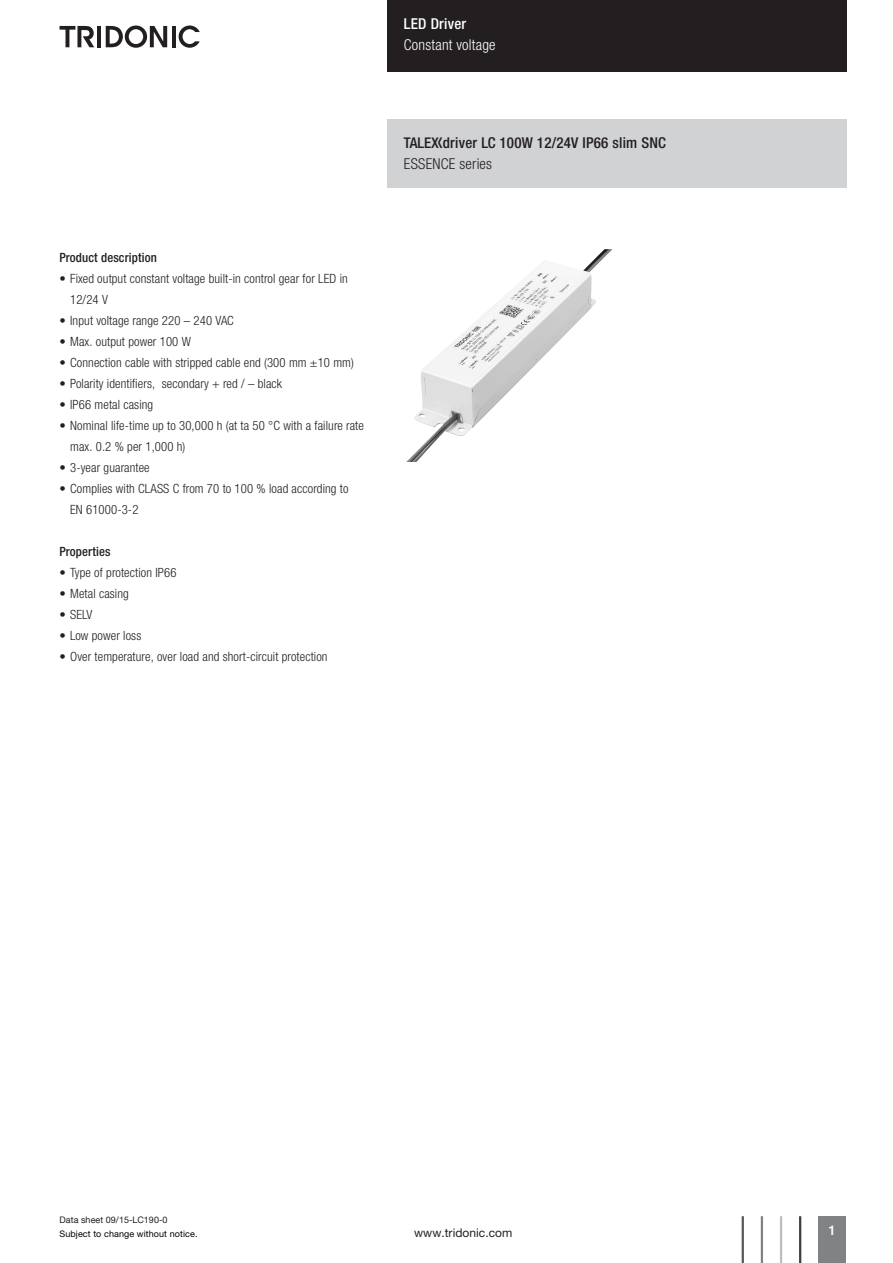
<style>
.page{position:relative;width:893px;height:1263px;background:#fff}
.page>*{position:absolute;margin:0;border:0;box-sizing:border-box;transform-origin:0 0}
.t1{font:500 condensed 15px "Helvetica Neue LTW1 G";letter-spacing:.015em;color:#231f20}
.t2{font:300 condensed 15px "Helvetica Neue LTW1 G";letter-spacing:.015em;color:#fff}
.t3{font:300 condensed 15px "Helvetica Neue LTW1 G";letter-spacing:.015em;color:#231f20}
.t4{font:500 condensed 15px "Helvetica Neue LTW1 G";letter-spacing:.015em;color:#fff}
.t5{font:500 13.5px "Helvetica Neue LTW1 G";color:#fff}
.t6{font:300 condensed 12.75px/21px "Helvetica Neue LTW1 G";letter-spacing:.01em;color:#231f20}
.t7{font:500 condensed 12.75px "Helvetica Neue LTW1 G";letter-spacing:.01em;color:#231f20}
.t8{font:12px "Helvetica Neue LTW1 G";letter-spacing:.005em;color:#231f20}
.t9{font:9px "Helvetica Neue LTW1 G";letter-spacing:.01em;color:#000}
.t10{font:9px "Helvetica Neue LTW1 G";letter-spacing:.005em;color:#231f20}
.s1{font-family:"Helvetica Neue LT Com"}
</style>
<div class="page">
<div style="left:387px;top:0;width:459px;height:72px;background:#231f20"></div>
<div style="left:819px;top:1216px;width:27px;height:47px;background:#808285"></div>
<hr style="left:799px;top:1216px;width:2px;height:47px;background:#3e3e3f">
<hr style="left:780px;top:1216px;width:2px;height:47px;background:#bcbdc0">
<hr style="left:761px;top:1216px;width:2px;height:47px;background:#808285">
<hr style="left:742px;top:1216px;width:2px;height:47px;background:#57585a">
<hr style="left:97px;top:26px;width:4px;height:21px;background:#231f20">
<svg style="left:106px;top:26px;width:61px;height:22px"></svg>
<hr style="left:172px;top:26px;width:3px;height:21px;background:#231f20">
<svg style="left:179px;top:26px;width:21px;height:22px"></svg>
<svg style="left:60px;top:26px;width:34px;height:21px"></svg>
<div style="left:387px;top:119px;width:459px;height:68px;background:#d1d2d4"></div>
<img style="left:406px;top:249px;width:207px;height:213px">
<p class="t4" style="left:404px;top:14px;width:64px">LED Driver</p>
<p class="t2" style="left:404px;top:36px;width:93px">Constant voltage</p>
<p class="t7" style="left:60px;top:249px;width:99px">Product description</p>
<p class="t6" style="left:70px;top:268px;width:279px;text-indent:-11px">• Fixed output constant voltage built-in control gear for LED in<br>12/24 V</p>
<p class="t6" style="left:60px;top:310px;width:176px">• Input voltage range 220 – 240 VAC</p>
<p class="t6" style="left:60px;top:331px;width:133px">• Max. output power 100 W</p>
<p class="t6" style="left:60px;top:352px;width:296px">• Connection cable with stripped cable end (300 mm ±10 mm)</p>
<p class="t6" style="left:60px;top:373px;width:224px">• Polarity identifiers, secondary + red / – black</p>
<p class="t6" style="left:60px;top:394px;width:95px">• IP66 metal casing</p>
<p class="t6" style="left:70px;top:415px;width:295px;text-indent:-11px">• Nominal life-time up to 30,000 h (at ta 50 °C with a failure rate max. 0.2 % per 1,000 h)</p>
<p class="t6" style="left:60px;top:457px;width:92px">• 3-year guarantee</p>
<p class="t6" style="left:70px;top:478px;width:280px;text-indent:-11px">• Complies with CLASS C from 70 to 100 % load according to<br>EN 61000-3-2</p>
<p class="t7" style="left:60px;top:544px;width:52px">Properties</p>
<p class="t6" style="left:60px;top:562px;width:118px">• Type of protection IP66</p>
<p class="t6" style="left:60px;top:583px;width:71px">• Metal casing</p>
<p class="t6" style="left:60px;top:604px;width:34px">• SELV</p>
<p class="t6" style="left:60px;top:625px;width:83px">• Low power loss</p>
<p class="t6" style="left:60px;top:646px;width:270px">• Over temperature, over load and short-circuit protection</p>
<p class="t1" style="left:443px;top:133px;width:225px">driver LC 100W 12/24V IP66 slim SNC</p>
<p class="t3" style="left:404px;top:155px;width:90px">ESSENCE series</p>
<p class="t10" style="left:60px;top:1214px;width:110px"><span class="s1">Data sheet</span> 09/15-LC190-0</p>
<p class="t9" style="left:60px;top:1229px;width:139px">Subject to change without notice.</p>
<p class="t8" style="left:414px;top:1226px;width:100px">www.tridonic.com</p>
<p class="t5" style="left:829px;top:1222px;width:9px">1</p>
</div>
